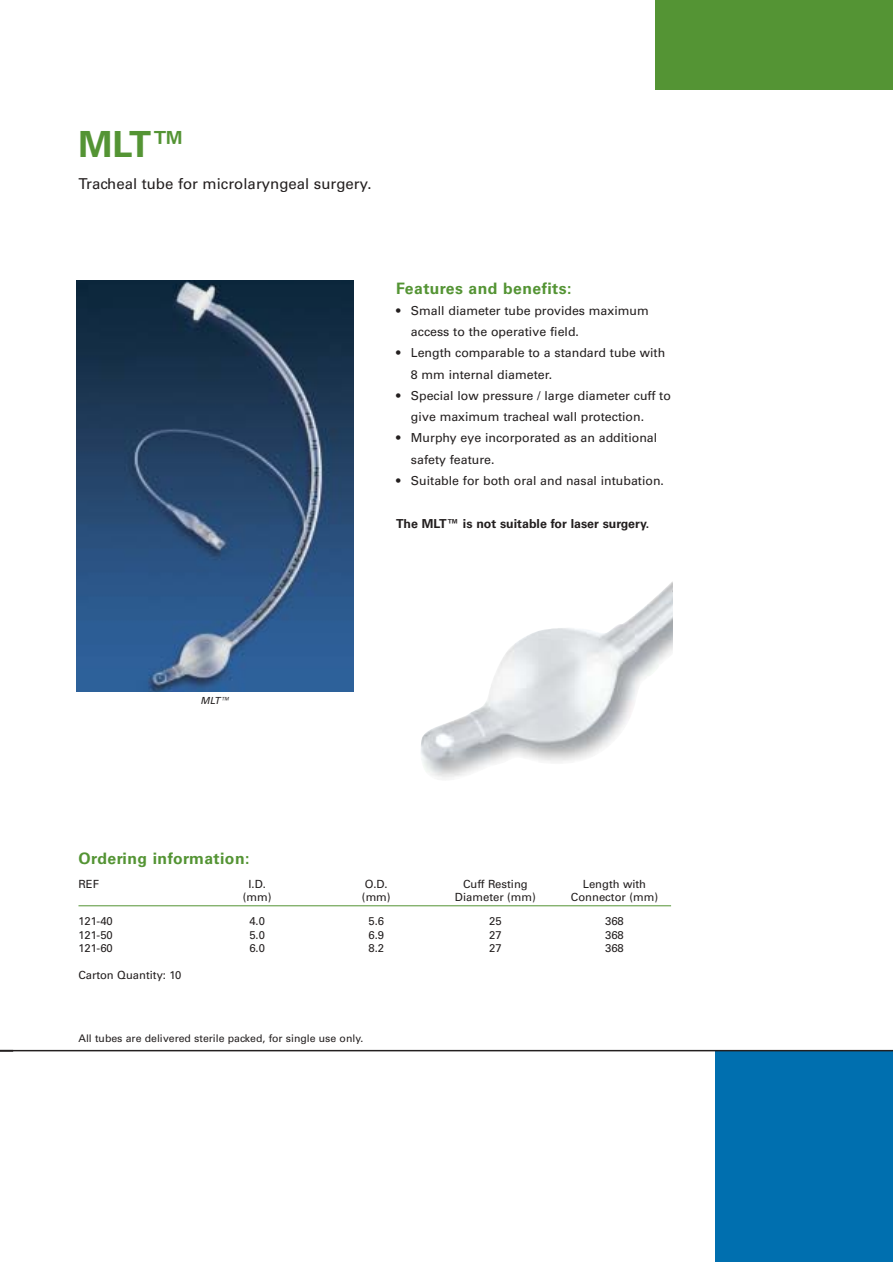
<style>
.page{position:relative;width:893px;height:1262px;background:#fff}
.page>*{position:absolute;margin:0;border:0;box-sizing:border-box;transform-origin:0 0}
.t1{font:700 36px "Univers";color:#549434}
.t2{font:700 15.75px "Univers";letter-spacing:.03em;color:#549434}
.t3{font:15px "Univers";color:#231f1f}
.t4{font:12.3px/21.3px "Univers";color:#231f1f}
.t5{font:700 12.3px "Univers";color:#231f1f}
.t6{font:11.25px "Univers";color:#231f1f}
.t7{font:10.5px "Univers";color:#231f1f}
.t8{font:italic 9.75px "Univers";color:#231f1f}
</style>
<div class="page">
<div style="left:655px;top:0;width:237px;height:89px;background:#549434"></div>
<div style="left:715px;top:1050px;width:177px;height:211px;background:#006faf"></div>
<hr style="left:0;top:1049px;width:892px;height:2px;background:#231f1f">
<svg style="left:0;top:1049px;width:13px;height:1px"></svg>
<img style="left:421px;top:582px;width:251px;height:197px">
<img style="left:77px;top:281px;width:276px;height:410px">
<hr style="left:78px;top:905px;width:593px;height:1px;background:#549434">
<h1 class="t1" style="left:78px;top:131px;width:110px">MLT™</h1>
<p class="t3" style="left:78px;top:178px;width:294px">Tracheal tube for microlaryngeal surgery.</p>
<p class="t2" style="left:396px;top:282px;width:177px">Features and benefits:</p>
<p class="t4" style="left:411px;top:301px;width:239px;text-indent:-15px">• Small diameter tube provides maximum access to the operative field.</p>
<p class="t4" style="left:411px;top:343px;width:256px;text-indent:-15px">• Length comparable to a standard tube with<br>8 mm internal diameter.</p>
<p class="t4" style="left:411px;top:386px;width:261px;text-indent:-15px">• Special low pressure / large diameter cuff to give maximum tracheal wall protection.</p>
<p class="t4" style="left:411px;top:428px;width:248px;text-indent:-15px">• Murphy eye incorporated as an additional safety feature.</p>
<p class="t4" style="left:396px;top:471px;width:269px">• Suitable for both oral and nasal intubation.</p>
<p class="t5" style="left:396px;top:518px;width:254px">The MLT™ is not suitable for laser surgery.</p>
<p class="t8" style="left:201px;top:697px;width:31px">MLT™</p>
<p class="t2" style="left:78px;top:852px;width:172px">Ordering information:</p>
<p class="t6" style="left:78px;top:879px;width:22px">REF</p>
<p class="t6" style="left:248px;top:879px;width:19px">I.D.</p>
<p class="t6" style="left:365px;top:879px;width:24px">O.D.</p>
<p class="t6" style="left:463px;top:879px;width:66px">Cuff Resting</p>
<p class="t6" style="left:583px;top:879px;width:65px">Length with</p>
<p class="t6" style="left:243px;top:893px;width:30px">(mm)</p>
<p class="t6" style="left:362px;top:893px;width:30px">(mm)</p>
<p class="t6" style="left:455px;top:893px;width:82px">Diameter (mm)</p>
<p class="t6" style="left:571px;top:893px;width:89px">Connector (mm)</p>
<p class="t6" style="left:78px;top:917px;width:36px">121-40</p>
<p class="t6" style="left:249px;top:917px;width:17px">4.0</p>
<p class="t6" style="left:368px;top:917px;width:17px">5.6</p>
<p class="t6" style="left:489px;top:917px;width:14px">25</p>
<p class="t6" style="left:605px;top:917px;width:20px">368</p>
<p class="t6" style="left:78px;top:930px;width:36px">121-50</p>
<p class="t6" style="left:249px;top:930px;width:17px">5.0</p>
<p class="t6" style="left:368px;top:930px;width:17px">6.9</p>
<p class="t6" style="left:489px;top:930px;width:14px">27</p>
<p class="t6" style="left:605px;top:930px;width:20px">368</p>
<p class="t6" style="left:78px;top:944px;width:36px">121-60</p>
<p class="t6" style="left:249px;top:944px;width:17px">6.0</p>
<p class="t6" style="left:368px;top:944px;width:17px">8.2</p>
<p class="t6" style="left:489px;top:944px;width:14px">27</p>
<p class="t6" style="left:605px;top:944px;width:20px">368</p>
<p class="t6" style="left:78px;top:971px;width:104px">Carton Quantity: 10</p>
<p class="t7" style="left:78px;top:1034px;width:286px">All tubes are delivered sterile packed, for single use only.</p>
</div>
